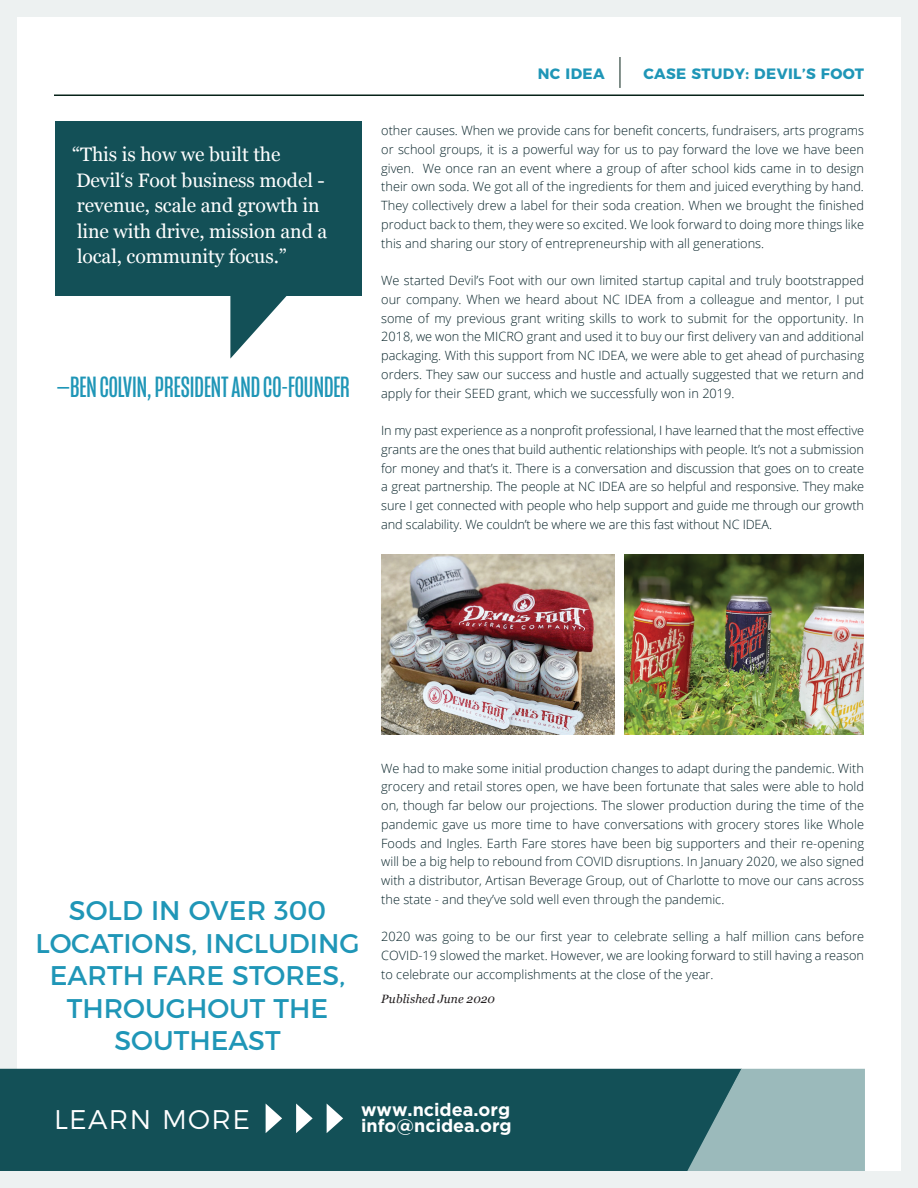
<style>
.page{position:relative;width:918px;height:1188px;background:#edf1f1}
.page>*{position:absolute;margin:0;border:0;box-sizing:border-box;transform-origin:0 0}
.t1{font:30px "Mongoose";color:#1f96b7}
.t2{font:27px/32.4px "Montserrat";color:#1f96b7;text-align:center}
.t3{font:300 27px "Montserrat";letter-spacing:.05em;color:#fff}
.t4{font:19.5px/25.5px "Georgia";letter-spacing:-.005em;color:#fff}
.t5{font:700 18px/16.5px "Gotham";color:#fff}
.t6{font:700 15px "Montserrat";letter-spacing:.025em;color:#1f96b7}
.t7{font:300 12.75px/18.8px "Open Sans";color:#062228;text-align:justify}
.t8{font:italic 12px "Georgia";letter-spacing:.005em;color:#231f20}
</style>
<div class="page">
<div style="left:17px;top:17px;width:884px;height:1154px;background:#fff"></div>
<div style="left:55px;top:122px;width:307px;height:174px;background:#135057"></div>
<hr style="left:54px;top:95px;width:810px;height:1px;background:#072219">
<hr style="left:620px;top:57px;width:1px;height:31px;background:#072219">
<svg style="left:230px;top:296px;width:57px;height:63px"></svg>
<div style="left:0;top:1069px;width:687px;height:102px;background:#135057"></div>
<svg style="left:687px;top:1069px;width:178px;height:102px;background:#85a9ab"></svg>
<svg style="left:266px;top:1104px;width:16px;height:29px"></svg>
<svg style="left:296px;top:1104px;width:17px;height:29px"></svg>
<svg style="left:327px;top:1104px;width:16px;height:29px"></svg>
<img style="left:381px;top:555px;width:234px;height:180px">
<img style="left:624px;top:555px;width:240px;height:180px">
<h3 class="t4" style="left:72px;top:141px;width:257px">“This is how we built the<br>Devil‘s Foot business model - revenue, scale and growth in line with drive, mission and a local, community focus.”</h3>
<h1 class="t1" style="left:56px;top:370px;width:295px">—BEN COLVIN, PRESIDENT AND CO-FOUNDER</h1>
<p class="t6" style="left:538px;top:62px;width:68px">NC IDEA</p>
<p class="t6" style="left:644px;top:62px;width:222px">CASE STUDY: DEVIL’S FOOT</p>
<p class="t7" style="left:381px;top:121px;width:484px">other causes. When we provide cans for benefit concerts, fundraisers, arts programs or school groups, it is a powerful way for us to pay forward the love we have been given. We once ran an event where a group of after school kids came in to design their own soda. We got all of the ingredients for them and juiced everything by hand.<br>They collectively drew a label for their soda creation. When we brought the finished product back to them, they were so excited. We look forward to doing more things like this and sharing our story of entrepreneurship with all generations.</p>
<p class="t7" style="left:381px;top:271px;width:484px">We started Devil’s Foot with our own limited startup capital and truly bootstrapped our company. When we heard about NC IDEA from a colleague and mentor, I put some of my previous grant writing skills to work to submit for the opportunity. In 2018, we won the MICRO grant and used it to buy our first delivery van and additional packaging. With this support from NC IDEA, we were able to get ahead of purchasing orders. They saw our success and hustle and actually suggested that we return and apply for their SEED grant, which we successfully won in 2019.</p>
<p class="t7" style="left:381px;top:421px;width:484px">In my past experience as a nonprofit professional, I have learned that the most effective grants are the ones that build authentic relationships with people. It’s not a submission for money and that’s it. There is a conversation and discussion that goes on to create a great partnership. The people at NC IDEA are so helpful and responsive. They make sure I get connected with people who help support and guide me through our growth and scalability. We couldn’t be where we are this fast without NC IDEA.</p>
<h2 class="t2" style="left:36px;top:892px;width:326px">SOLD IN OVER 300<br>LOCATIONS, INCLUDING<br>EARTH FARE STORES,<br>THROUGHOUT THE<br>SOUTHEAST</h2>
<p class="t7" style="left:381px;top:758px;width:484px">We had to make some initial production changes to adapt during the pandemic. With grocery and retail stores open, we have been fortunate that sales were able to hold on, though far below our projections. The slower production during the time of the pandemic gave us more time to have conversations with grocery stores like Whole Foods and Ingles. Earth Fare stores have been big supporters and their re-opening will be a big help to rebound from COVID disruptions. In January 2020, we also signed with a distributor, Artisan Beverage Group, out of Charlotte to move our cans across the state - and they’ve sold well even through the pandemic.</p>
<p class="t7" style="left:381px;top:927px;width:484px">2020 was going to be our first year to celebrate selling a half million cans before COVID-19 slowed the market. However, we are looking forward to still having a reason to celebrate our accomplishments at the close of the year.</p>
<p class="t8" style="left:381px;top:990px;width:115px">Published June 2020</p>
<h2 class="t3" style="left:54px;top:1099px;width:198px">LEARN MORE</h2>
<h3 class="t5" style="left:361px;top:1101px;width:152px">www.ncidea.org info@ncidea.org</h3>
</div>
